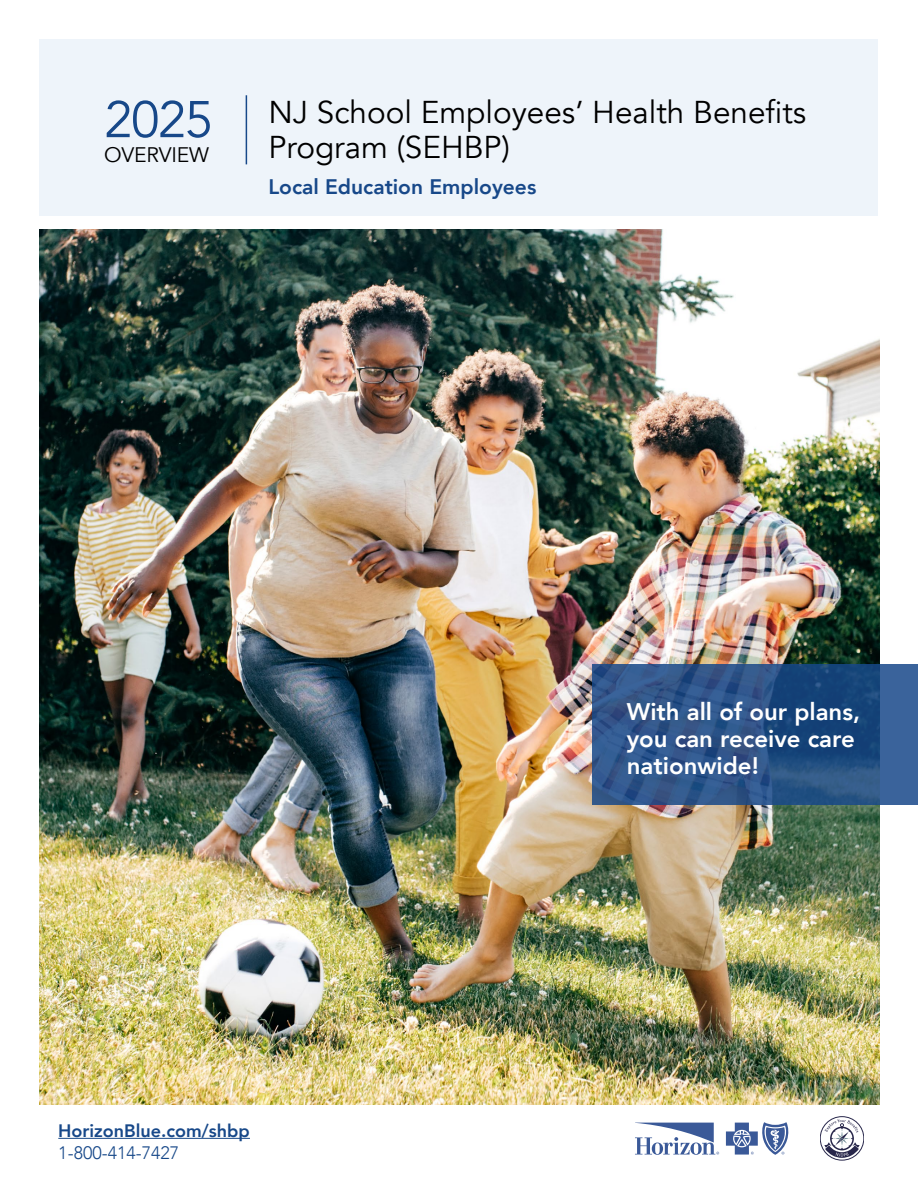
<style>
.page{position:relative;width:918px;height:1188px;background:#fff}
.page>*{position:absolute;margin:0;border:0;box-sizing:border-box;transform-origin:0 0}
.t1{font:51.15px "Avenir";color:#174889}
.t2{font:31.5px/34.5px "Avenir";color:#000}
.t3{font:800 24px/27px "Avenir";color:#fff}
.t4{font:800 21px "Avenir";color:#174889}
.t5{font:21px "Avenir";letter-spacing:-.01em;color:#000}
.t6{font:800 18px "Avenir";color:#174889}
.t7{font:300 18px "Avenir";color:#174889}
</style>
<div class="page">
<hr style="left:58px;top:1138px;width:192px;height:1px;background:#174889">
<div style="left:40px;top:40px;width:838px;height:176px;background:#eef4fa"></div>
<hr style="left:246px;top:95px;width:1px;height:69px;background:#174889">
<img style="left:40px;top:230px;width:839px;height:874px">
<svg style="left:593px;top:664px;width:325px;height:141px;background:#2a5287"></svg>
<svg style="left:635px;top:1123px;width:84px;height:32px"></svg>
<svg style="left:726px;top:1122px;width:62px;height:33px"></svg>
<div style="left:820px;top:1116px;width:44px;height:44px;border:1px solid #28274b;border-radius:50%"></div>
<svg style="left:824px;top:1119px;width:36px;height:39px"></svg>
<h1 class="t1" style="left:104px;top:89px;width:110px">2025</h1>
<h1 class="t5" style="left:104px;top:142px;width:106px">OVERVIEW</h1>
<h1 class="t2" style="left:268px;top:96px;width:539px">NJ School Employees’ Health Benefits<br>Program (SEHBP)</h1>
<p class="t4" style="left:268px;top:171px;width:269px">Local Education Employees</p>
<p class="t6" style="left:58px;top:1117px;width:193px">HorizonBlue.com/shbp</p>
<p class="t7" style="left:58px;top:1142px;width:122px">1-800-414-7427</p>
<p class="t3" style="left:627px;top:698px;width:235px">With all of our plans, you can receive care nationwide!</p>
</div>
